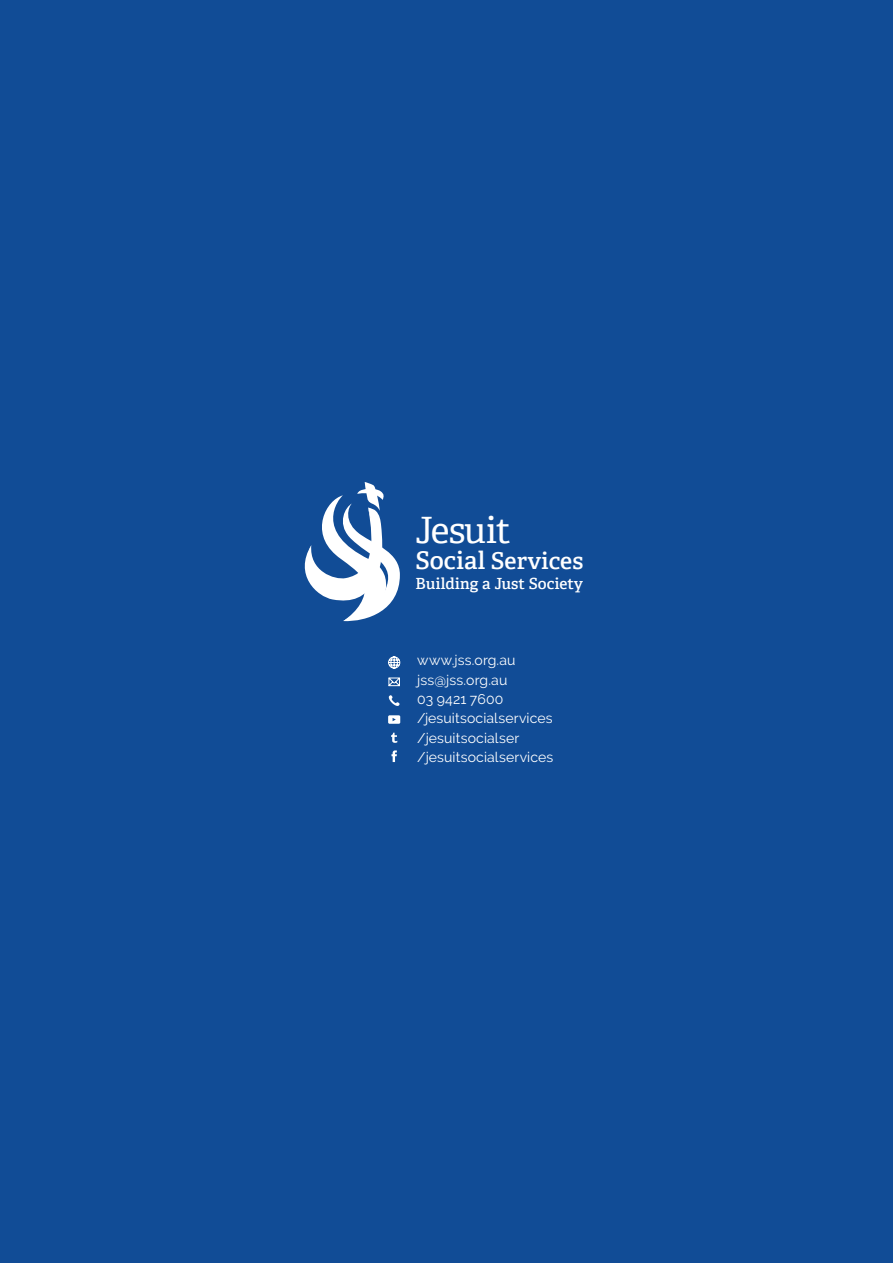
<style>
.page{position:relative;width:893px;height:1263px;background:#114c96}
.page>*{position:absolute;margin:0;border:0;box-sizing:border-box;transform-origin:0 0}
.t1{font:36.45px "Adelle";letter-spacing:-.03em;color:#fff}
.t2{font:600 23.4px "Adelle";letter-spacing:.005em;color:#fff}
.t3{font:600 15.45px "Adelle";color:#fff}
.t4{font:13.95px/19.2px "Raleway";letter-spacing:.01em;color:#fff}
.s1{font-size:24.45px}
</style>
<div class="page">
<svg style="left:388px;top:656px;width:13px;height:13px"></svg>
<svg style="left:388px;top:677px;width:12px;height:10px"></svg>
<svg style="left:388px;top:694px;width:12px;height:12px"></svg>
<svg style="left:388px;top:715px;width:12px;height:9px"></svg>
<svg style="left:391px;top:733px;width:6px;height:10px"></svg>
<svg style="left:391px;top:750px;width:6px;height:12px"></svg>
<svg style="left:293px;top:482px;width:107px;height:140px"></svg>
<h1 class="t1" style="left:415px;top:509px;width:97px">Jesuit</h1>
<h2 class="t2" style="left:416px;top:547px;width:169px"><span class="s1">Social</span> Services</h2>
<p class="t3" style="left:416px;top:574px;width:169px">Building a Just Society</p>
<p class="t4" style="left:417px;top:651px;width:138px">www.jss.org.au jss@jss.org.au<br>03 9421 7600 /jesuitsocialservices /jesuitsocialser /jesuitsocialservices</p>
</div>
